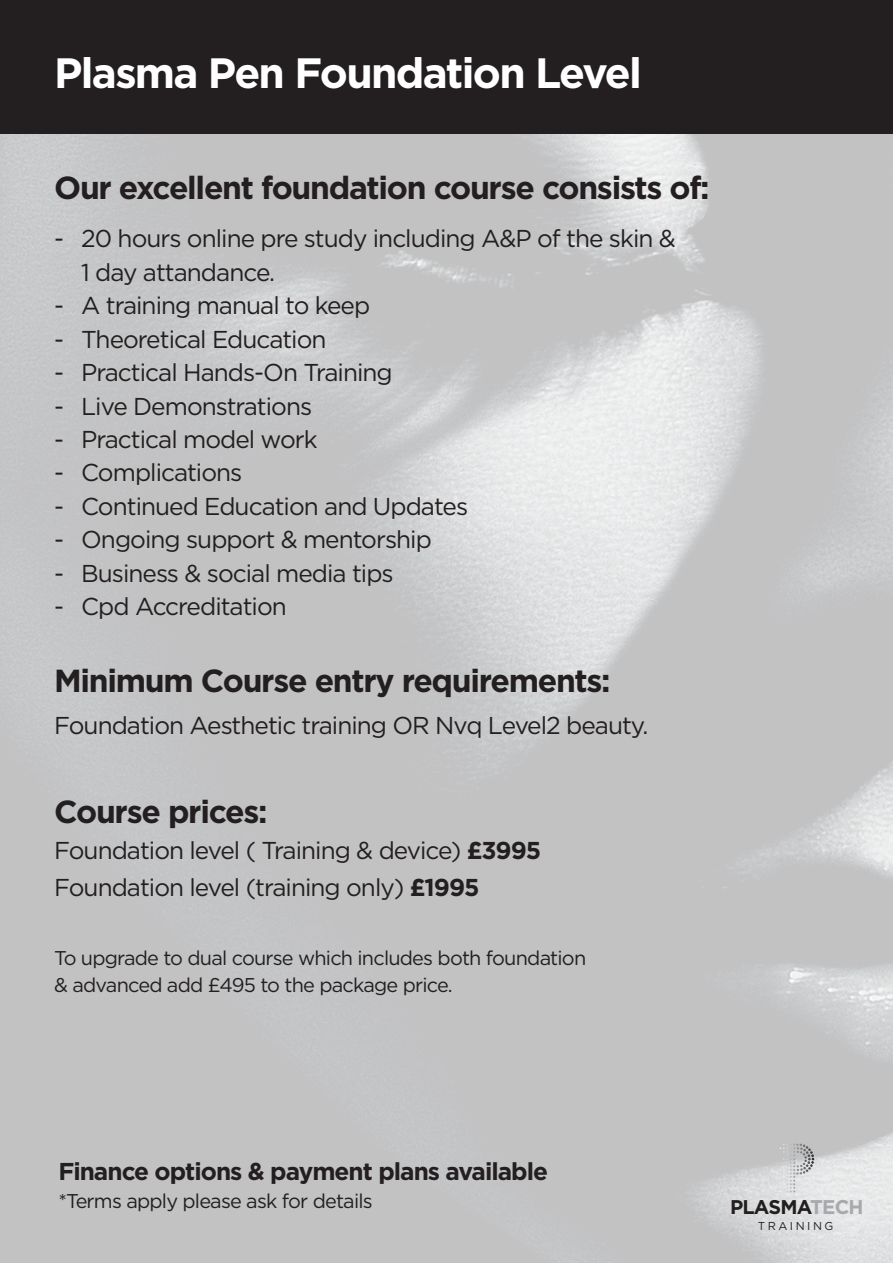
<style>
.page{position:relative;width:893px;height:1263px;background:#fff}
.page>*{position:absolute;margin:0;border:0;box-sizing:border-box;transform-origin:0 0}
.t1{font:700 42.45px "Gotham";letter-spacing:-.04em;color:#fff}
.t2{font:700 31.95px "Gotham";letter-spacing:-.04em;color:#231f20}
.t3{font:24.45px/33.5px "Gotham";letter-spacing:-.04em;color:#231f20}
.t4{font:700 24.45px "Gotham";letter-spacing:-.04em;color:#231f20}
.t5{font:19.95px/27.5px "Gotham";letter-spacing:-.04em;color:#231f20}
.t6{font:700 19.8px "Gotham";letter-spacing:-.04em;color:#231f20}
.t7{font:11.4px "Gotham";letter-spacing:.22em;color:#231f20}
.s1{font-weight:700}
.s2{color:#a8a9ad}
</style>
<div class="page">
<img style="left:0;top:134px;width:893px;height:1129px">
<div style="left:0;top:0;width:893px;height:134px;background:#231f20"></div>
<svg style="left:780px;top:1143px;width:31px;height:10px"></svg>
<h1 class="t1" style="left:54px;top:48px;width:589px">Plasma Pen Foundation Level</h1>
<h2 class="t2" style="left:54px;top:169px;width:657px">Our excellent foundation course consists of:</h2>
<p class="t3" style="left:81px;top:221px;width:596px;text-indent:-27px">- 20 hours online pre study including A&amp;P of the skin &amp;<br>1 day attandance.</p>
<p class="t3" style="left:54px;top:288px;width:318px">- A training manual to keep</p>
<p class="t3" style="left:54px;top:322px;width:274px">- Theoretical Education</p>
<p class="t3" style="left:54px;top:355px;width:340px">- Practical Hands-On Training</p>
<p class="t3" style="left:54px;top:389px;width:260px">- Live Demonstrations</p>
<p class="t3" style="left:54px;top:422px;width:265px">- Practical model work</p>
<p class="t3" style="left:54px;top:456px;width:190px">- Complications</p>
<p class="t3" style="left:54px;top:489px;width:415px">- Continued Education and Updates</p>
<p class="t3" style="left:54px;top:522px;width:379px">- Ongoing support &amp; mentorship</p>
<p class="t3" style="left:54px;top:556px;width:341px">- Business &amp; social media tips</p>
<p class="t3" style="left:54px;top:589px;width:234px">- Cpd Accreditation</p>
<h2 class="t2" style="left:54px;top:662px;width:558px">Minimum Course entry requirements:</h2>
<p class="t3" style="left:54px;top:708px;width:596px">Foundation Aesthetic training OR Nvq Level2 beauty.</p>
<h2 class="t2" style="left:54px;top:793px;width:215px">Course prices:</h2>
<p class="t3" style="left:54px;top:832px;width:489px;line-height:36.5px">Foundation level ( Training &amp; device) <span class="s1">£3995<br></span>Foundation level (training only) <span class="s1">£1995</span></p>
<p class="t5" style="left:54px;top:944px;width:534px">To upgrade to dual course which includes both foundation &amp; advanced add £495 to the package price.</p>
<p class="t4" style="left:58px;top:1157px;width:491px">Finance options &amp; payment plans available</p>
<p class="t5" style="left:58px;top:1186px;width:316px">*Terms apply please ask for details</p>
<p class="t6" style="left:730px;top:1196px;width:135px">PLASMA<span class="s2">TECH</span></p>
<p class="t7" style="left:758px;top:1218px;width:77px">TRAINING</p>
</div>
